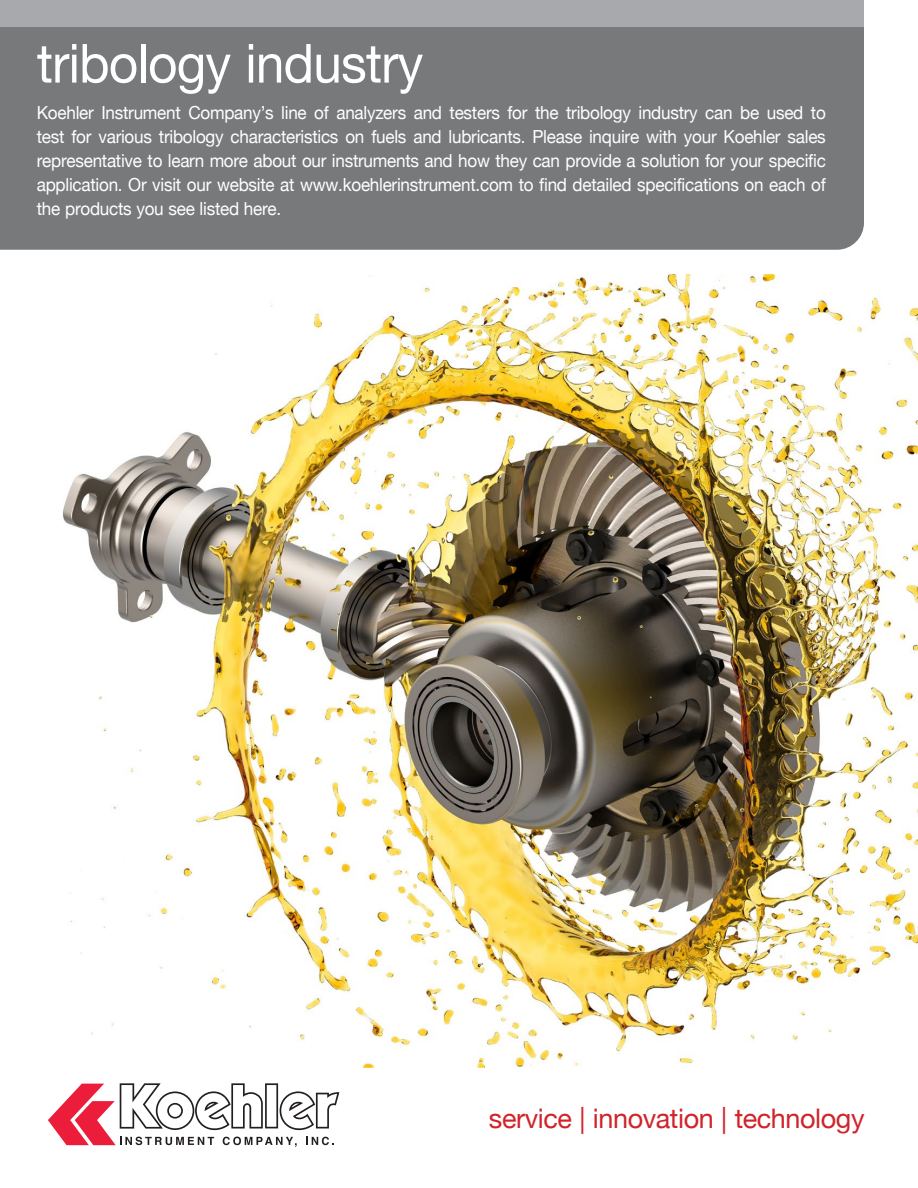
<style>
.page{position:relative;width:918px;height:1188px;background:#fff}
.page>*{position:absolute;margin:0;border:0;box-sizing:border-box;transform-origin:0 0}
.Test_Title{font:54px "Helvetica Neue";letter-spacing:-.015em;color:#fff;scale:.95 1}
.Test_Title-2{font:27px "Helvetica Neue";letter-spacing:-.015em;color:#d1232a}
.Test_Title-3{font:18px/24px "Helvetica Neue";letter-spacing:-.015em;color:#fff;text-align:justify;scale:.95 1}
</style>
<div class="page">
<img style="left:62px;top:274px;width:856px;height:794px">
<div style="left:0;top:27px;width:864px;height:223px;background:#78797b"></div>
<svg style="left:48px;top:1083px;width:291px;height:64px"></svg>
<div style="left:0;top:0;width:864px;height:27px;background:#a8a9ad"></div>
<p class="Test_Title" style="left:37px;top:24px;width:408px">tribology industry</p>
<p class="Test_Title-3" style="left:37px;top:101px;width:832px">Koehler Instrument Company’s line of analyzers and testers for the tribology industry can be used to test for various tribology characteristics on fuels and lubricants. Please inquire with your Koehler sales representative to learn more about our instruments and how they can provide a solution for your specific application. Or visit our website at www.koehlerinstrument.com to find detailed specifications on each of the products you see listed here.</p>
<p class="Test_Title-2" style="left:489px;top:1099px;width:377px">service | innovation | technology</p>
</div>
